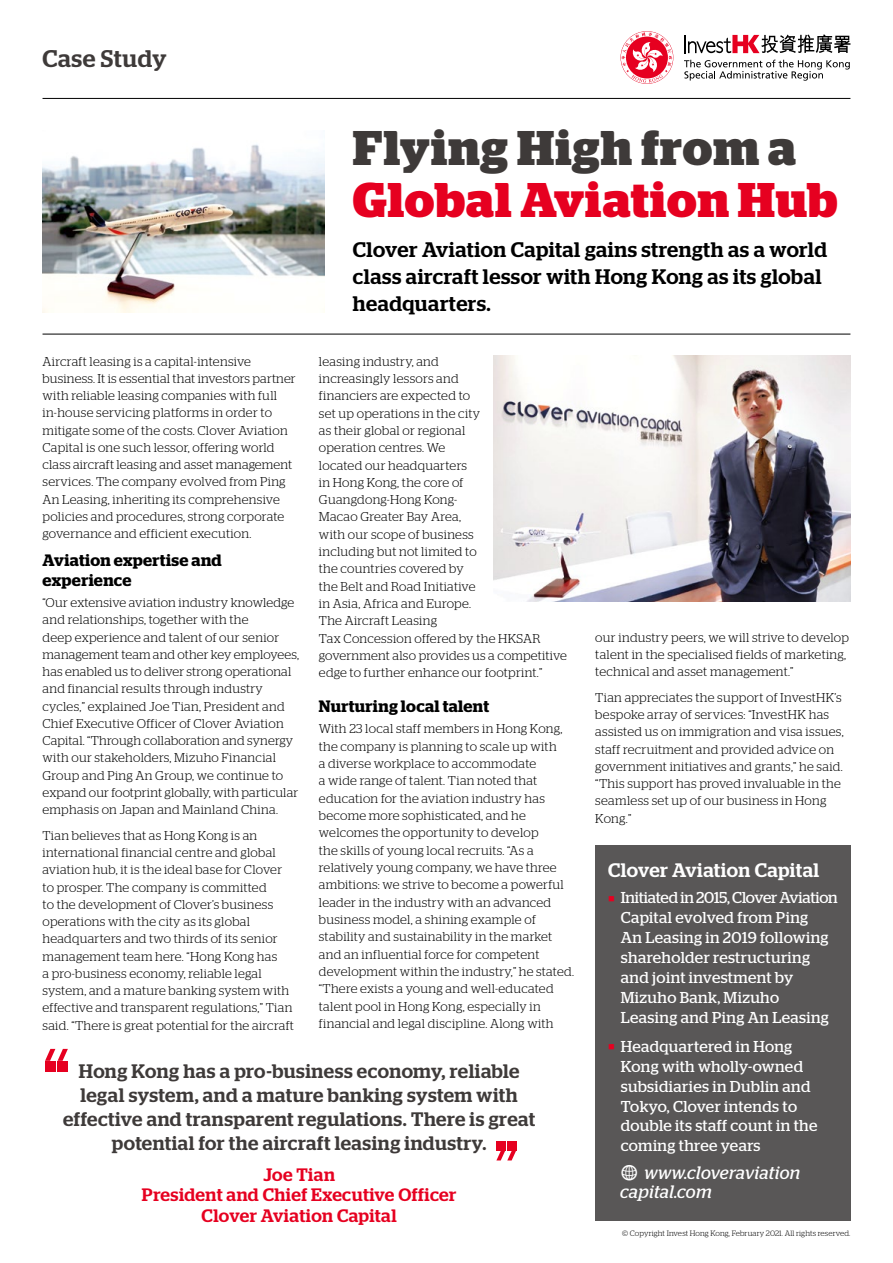
<style>
.page{position:relative;width:893px;height:1263px;background:#fff}
.page>*{position:absolute;margin:0;border:0;box-sizing:border-box;transform-origin:0 0}
.Headline{font:700 48.6px/52.5px "Stag";letter-spacing:.02em;color:#e60020}
.t1{font:500 24px "Stag";letter-spacing:.025em;color:#3e3a39}
.Intro{font:500 21px/27px "Stag";letter-spacing:.025em;color:#000}
.t2{font:500 19.5px/24px "Stag";letter-spacing:.025em;color:#3e3a39;text-align:center}
.Fast_Facts-Company{font:500 19.5px "Stag";letter-spacing:.02em;color:#fff}
.Quote-name{font:500 18px/20.5px "Stag";letter-spacing:.025em;color:#e60020;text-align:center}
.Fast_Facts-URL{font:italic 18px/19px "Stag";letter-spacing:.01em;color:#fff}
.Eng_Sub-head{font:600 16.5px/19.5px "Stag";letter-spacing:.02em;color:#000}
.Fast_Facts-Contents{font:15.75px/20px "Stag";letter-spacing:.02em;color:#fff}
.Bodytext{font:300 12.75px/17.2px "Stag";letter-spacing:.02em;color:#000}
.t3{font:300 7.8px "Stag";letter-spacing:.02em;color:#000}
.s1{color:#3e3a39}
.s2{color:#e60020}
.s3{font-family:"Modern Pictograms";font-style:normal;font-size:24px}
</style>
<div class="page">
<svg style="left:621px;top:32px;width:51px;height:51px"></svg>
<svg style="left:684px;top:60px;width:166px;height:21px"></svg>
<svg style="left:685px;top:34px;width:165px;height:19px"></svg>
<hr style="left:43px;top:98px;width:807px;height:1px;background:#000">
<hr style="left:43px;top:334px;width:807px;height:1px;background:#000">
<div style="left:595px;top:844px;width:255px;height:376px;background:#595757"></div>
<div style="left:45px;top:1061px;width:11px;height:10px;background:#e60020"></div>
<div style="left:58px;top:1061px;width:10px;height:10px;background:#e60020"></div>
<svg style="left:45px;top:1049px;width:23px;height:12px"></svg>
<div style="left:507px;top:1141px;width:9px;height:9px;background:#e60020"></div>
<div style="left:496px;top:1141px;width:9px;height:9px;background:#e60020"></div>
<svg style="left:496px;top:1150px;width:20px;height:10px"></svg>
<img style="left:493px;top:355px;width:357px;height:247px">
<img style="left:43px;top:144px;width:281px;height:169px">
<h2 class="t1" style="left:43px;top:45px;width:126px">Case Study</h2>
<p class="Headline" style="left:353px;top:121px;width:486px"><span class="s1">Flying High from a<br></span>Global Aviation Hub</p>
<p class="Intro" style="left:353px;top:236px;width:476px">Clover Aviation Capital gains strength as a world class aircraft lessor with Hong Kong as its global headquarters.</p>
<p class="Bodytext" style="left:43px;top:352px;width:255px">Aircraft leasing is a capital-intensive business. It is essential that investors partner with reliable leasing companies with full in-house servicing platforms in order to mitigate some of the costs. Clover Aviation Capital is one such lessor, offering world class aircraft leasing and asset management services. The company evolved from Ping An Leasing, inheriting its comprehensive policies and procedures, strong corporate governance and efficient execution.</p>
<p class="Eng_Sub-head" style="left:43px;top:550px;width:181px">Aviation expertise and experience</p>
<p class="Bodytext" style="left:43px;top:594px;width:258px">“Our extensive aviation industry knowledge and relationships, together with the<br>deep experience and talent of our senior management team and other key employees, has enabled us to deliver strong operational and financial results through industry cycles,” explained Joe Tian, President and Chief Executive Officer of Clover Aviation Capital. “Through collaboration and synergy with our stakeholders, Mizuho Financial Group and Ping An Group, we continue to expand our footprint globally, with particular emphasis on Japan and Mainland China.</p>
<p class="Bodytext" style="left:43px;top:826px;width:253px">Tian believes that as Hong Kong is an international financial centre and global aviation hub, it is the ideal base for Clover to prosper. The company is committed<br>to the development of Clover’s business operations with the city as its global headquarters and two thirds of its senior management team here. “Hong Kong has<br>a pro-business economy, reliable legal system, and a mature banking system with effective and transparent regulations,” Tian said. “There is great potential for the aircraft</p>
<p class="Bodytext" style="left:319px;top:352px;width:249px">leasing industry, and<br>increasingly lessors and<br>financiers are expected to<br>set up operations in the city<br>as their global or regional<br>operation centres. We<br>located our headquarters<br>in Hong Kong, the core of<br>Guangdong-Hong Kong-<br>Macao Greater Bay Area,<br>with our scope of business<br>including but not limited to<br>the countries covered by<br>the Belt and Road Initiative<br>in Asia, Africa and Europe.<br>The Aircraft Leasing<br>Tax Concession offered by the HKSAR government also provides us a competitive edge to further enhance our footprint.”</p>
<p class="Eng_Sub-head" style="left:319px;top:696px;width:172px">Nurturing local talent</p>
<p class="Bodytext" style="left:319px;top:720px;width:257px">With 23 local staff members in Hong Kong, the company is planning to scale up with<br>a diverse workplace to accommodate<br>a wide range of talent. Tian noted that education for the aviation industry has become more sophisticated, and he welcomes the opportunity to develop<br>the skills of young local recruits. “As a relatively young company, we have three ambitions: we strive to become a powerful leader in the industry with an advanced business model, a shining example of stability and sustainability in the market and an influential force for competent development within the industry,” he stated. “There exists a young and well-educated talent pool in Hong Kong, especially in financial and legal discipline. Along with</p>
<p class="t2" style="left:63px;top:1059px;width:474px">Hong Kong has a pro-business economy, reliable legal system, and a mature banking system with effective and transparent regulations. There is great potential for the aircraft leasing industry.</p>
<p class="Quote-name" style="left:142px;top:1164px;width:316px">Joe Tian<br>President and Chief Executive Officer<br>Clover Aviation Capital</p>
<p class="Bodytext" style="left:595px;top:628px;width:255px">our industry peers, we will strive to develop talent in the specialised fields of marketing, technical and asset management.”</p>
<p class="Bodytext" style="left:595px;top:689px;width:250px">Tian appreciates the support of InvestHK’s bespoke array of services: “InvestHK has assisted us on immigration and visa issues, staff recruitment and provided advice on government initiatives and grants,” he said. “This support has proved invaluable in the seamless set up of our business in Hong Kong.”</p>
<p class="Fast_Facts-Company" style="left:608px;top:859px;width:213px">Clover Aviation Capital</p>
<p class="Fast_Facts-Contents" style="left:621px;top:888px;width:218px;text-indent:-13px"><span class="s2">■</span> Initiated in 2015, Clover Aviation<br>Capital evolved from Ping<br>An Leasing in 2019 following shareholder restructuring and joint investment by<br>Mizuho Bank, Mizuho<br>Leasing and Ping An Leasing</p>
<p class="Fast_Facts-Contents" style="left:621px;top:1036px;width:198px;text-indent:-13px"><span class="s2">■</span> Headquartered in Hong<br>Kong with wholly-owned subsidiaries in Dublin and<br>Tokyo, Clover intends to double its staff count in the coming three years</p>
<p class="Fast_Facts-URL" style="left:620px;top:1163px;width:182px"><span class="s3">w</span> www.cloveraviation capital.com</p>
<p class="t3" style="left:622px;top:1229px;width:230px">© Copyright Invest Hong Kong, February 2021. All rights reserved.</p>
</div>
